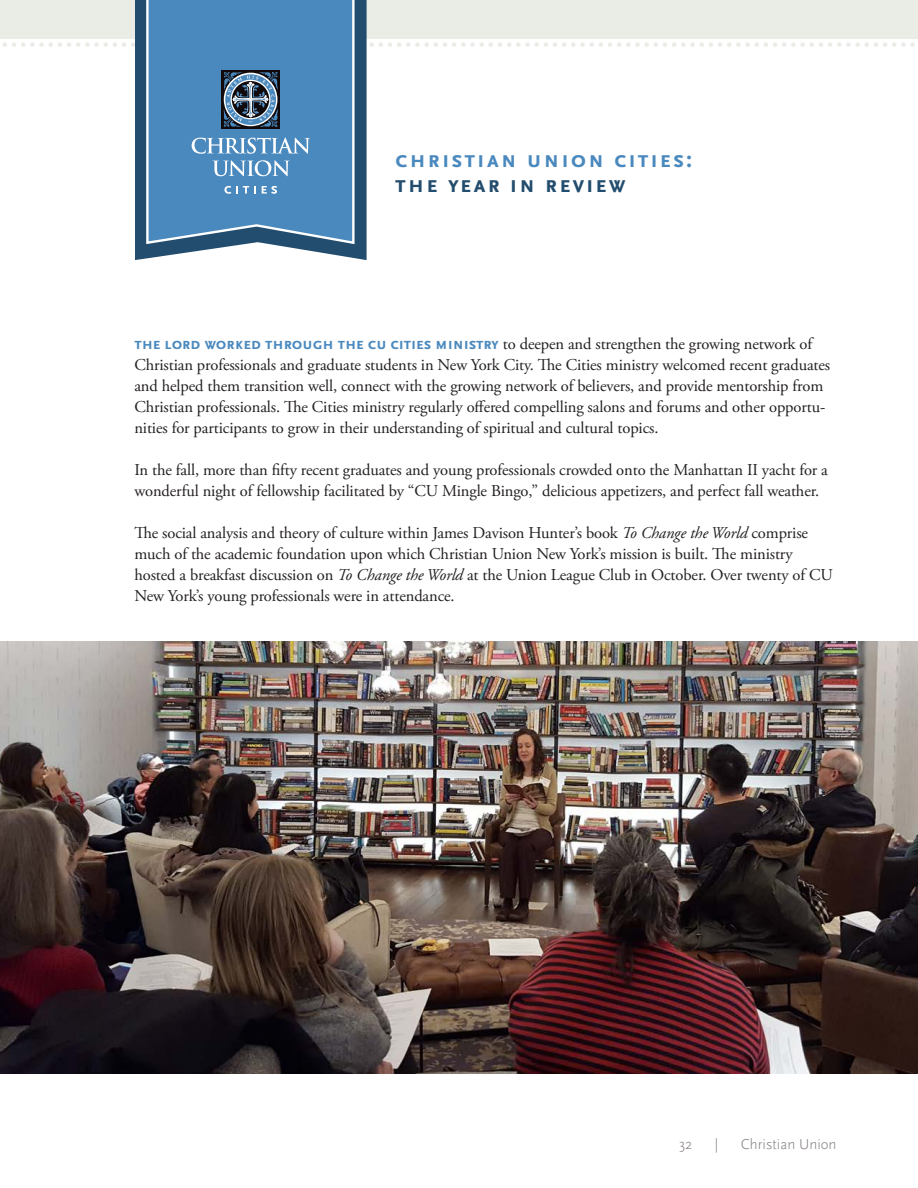
<style>
.page{position:relative;width:918px;height:1188px;background:#fff}
.page>*{position:absolute;margin:0;border:0;box-sizing:border-box;transform-origin:0 0}
.Header_1{font:700 24px "Scala Sans OT";letter-spacing:.08em;color:#4a89be}
.Header_1-2{font:700 24px "Scala Sans OT";letter-spacing:.08em;color:#234d6e}
.Body_Text{font:16.5px/21px "Adobe Garamond Pro";letter-spacing:-.01em;color:#231f20}
.t1{font:300 15px "Scala Sans OT";color:#80797f}
.s1{font-family:"Scala Sans OT";font-weight:700;color:#4a89be}
.s2{font-style:italic}
</style>
<div class="page">
<img style="left:0;top:642px;width:918px;height:431px">
<svg style="left:3px;top:42px;width:912px;height:5px"></svg>
<div style="left:0;top:0;width:918px;height:39px;background:#eaece6"></div>
<svg style="left:135px;top:0;width:232px;height:260px;fill:#234d6e"></svg>
<svg style="left:145px;top:0;width:211px;height:246px;background:#4e89bb"></svg>
<svg style="left:212px;top:160px;width:78px;height:16px"></svg>
<svg style="left:192px;top:137px;width:118px;height:17px"></svg>
<svg style="left:224px;top:186px;width:32px;height:8px"></svg>
<svg style="left:262px;top:186px;width:15px;height:8px"></svg>
<div style="left:221px;top:70px;width:59px;height:59px;background:#110a0c"></div>
<svg style="left:224px;top:72px;width:54px;height:55px"></svg>
<p class="Header_1" style="left:395px;top:145px;width:299px">christian union cities:</p>
<p class="Header_1-2" style="left:395px;top:171px;width:232px">the year in review</p>
<p class="Body_Text" style="left:134px;top:334px;width:697px"><span class="s1">the lord worked through the cu cities ministry</span> to deepen and strengthen the growing network of Christian professionals and graduate students in New York City. The Cities ministry welcomed recent graduates and helped them transition well, connect with the growing network of believers, and provide mentorship from Christian professionals. The Cities ministry regularly offered compelling salons and forums and other opportu&shy;nities for participants to grow in their understanding of spiritual and cultural topics.</p>
<p class="Body_Text" style="left:134px;top:460px;width:695px">In the fall, more than fifty recent graduates and young professionals crowded onto the Manhattan II yacht for a wonderful night of fellowship facilitated by “CU Mingle Bingo,” delicious appetizers, and perfect fall weather.</p>
<p class="Body_Text" style="left:134px;top:523px;width:700px">The social analysis and theory of culture within James Davison Hunter’s book <span class="s2">To Change the World</span> comprise much of the academic foundation upon which Christian Union New York’s mission is built. The ministry hosted a breakfast discussion on <span class="s2">To Change the World</span> at the Union League Club in October. Over twenty of CU New York’s young professionals were in attendance.</p>
<p class="t1" style="left:679px;top:1136px;width:15px">32</p>
<p class="t1" style="left:715px;top:1136px;width:5px">|</p>
<p class="t1" style="left:741px;top:1136px;width:97px">Christian Union</p>
</div>
